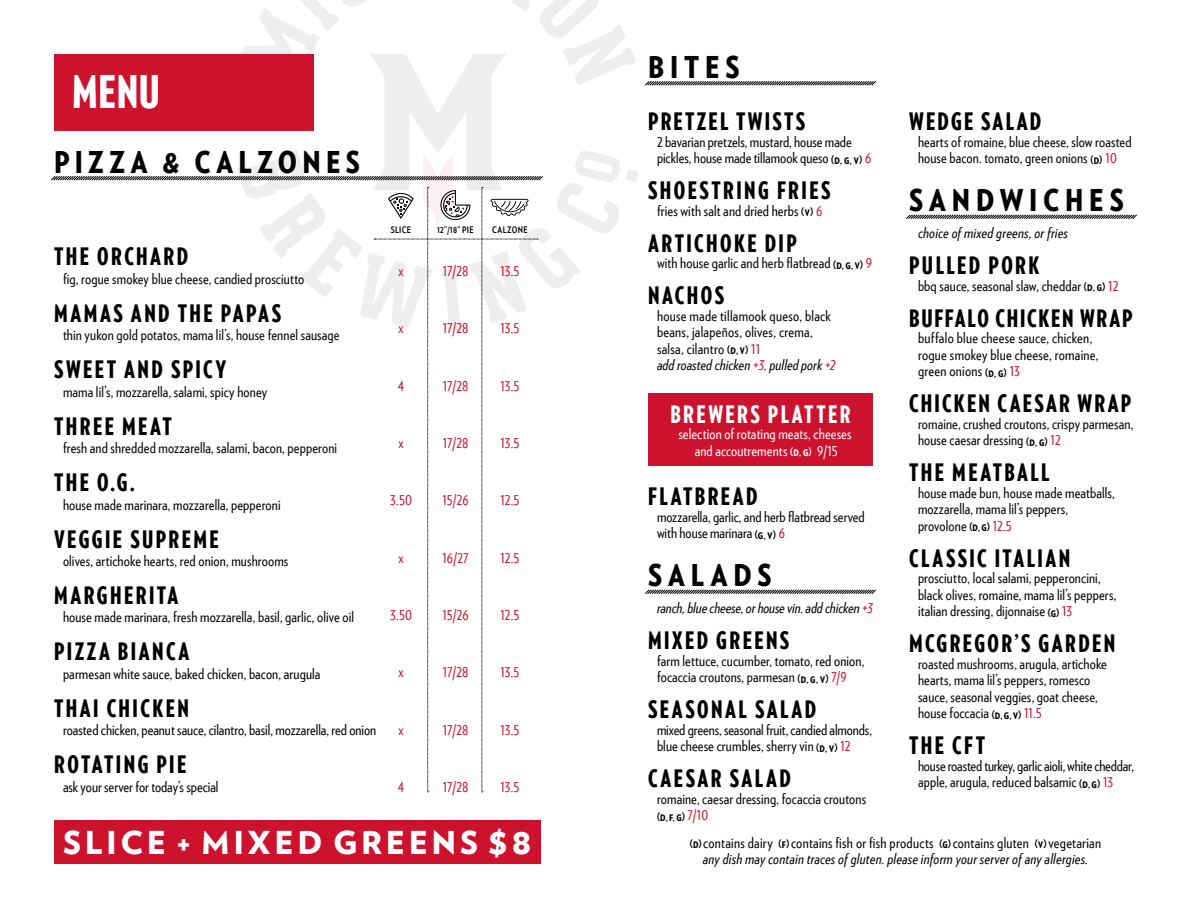
<style>
.page{position:relative;width:1188px;height:918px;background:#fff}
.page>*{position:absolute;margin:0;border:0;box-sizing:border-box;transform-origin:0 0}
.t1{font:900 45px "Verlag Compressed";color:#fff}
.t2{font:900 31.5px "Verlag";letter-spacing:.115em;color:#fff}
.t3{font:900 30px "Verlag Condensed";letter-spacing:.195em;color:#000}
.t4{font:900 30px "Verlag Condensed";letter-spacing:.175em;color:#000}
.t5{font:900 24px "Verlag Compressed";letter-spacing:.1em;color:#000}
.t6{font:900 24px "Verlag Compressed";letter-spacing:.075em;color:#000}
.t7{font:900 24px "Verlag Compressed";letter-spacing:.1em;color:#fff}
.t8{font:15px/16.5px "Verlag Condensed";letter-spacing:.01em;color:#000}
.t9{font:italic 15px/16.5px "Verlag Condensed";letter-spacing:.01em;color:#000;text-align:center}
.t10{font:15px "Verlag Condensed";letter-spacing:-.005em;color:#cd122d}
.t11{font:15px/16.5px "Verlag Condensed";letter-spacing:-.01em;color:#000}
.t12{font:15px/16.5px "Verlag Condensed";letter-spacing:.01em;color:#fff;text-align:center}
.t13{font:700 9px "Verlag Condensed";letter-spacing:.04em;color:#000}
.t14{font:900 9px "Verlag Condensed";color:#000}
.s1{font-size:37.5px}
.s2{font-weight:900;font-size:9px}
.s3{color:#cd122d}
.s4{font-style:italic}
.s5{font-style:italic;color:#cd122d}
.s6{font-weight:400;font-size:15px;color:#cd122d}
.s7{font-weight:900;font-style:normal;font-size:9px}
.s8{font-style:normal}
</style>
<div class="page">
<div style="left:54px;top:821px;width:487px;height:43px;background:#cd122d"></div>
<svg style="left:51px;top:0;width:587px;height:793px"></svg>
<svg style="left:645px;top:81px;width:231px;height:5px"></svg>
<svg style="left:645px;top:589px;width:231px;height:5px"></svg>
<svg style="left:906px;top:214px;width:231px;height:5px"></svg>
<div style="left:648px;top:393px;width:225px;height:73px;background:#cd122d"></div>
<h1 class="t1" style="left:72px;top:58px;width:89px">MENU</h1>
<h3 class="t4" style="left:54px;top:139px;width:307px">PIZZA &amp; CALZONES</h3>
<h3 class="t5" style="left:54px;top:239px;width:136px">THE ORCHARD</h3>
<p class="t8" style="left:63px;top:270px;width:243px">fig, rogue smokey blue cheese, candied prosciutto</p>
<h3 class="t5" style="left:54px;top:295px;width:229px">MAMAS AND THE PAPAS</h3>
<p class="t8" style="left:63px;top:326px;width:278px">thin yukon gold potatos, mama lil’s, house fennel sausage</p>
<h3 class="t5" style="left:54px;top:352px;width:173px">SWEET AND SPICY</h3>
<p class="t8" style="left:63px;top:382px;width:206px">mama lil’s, mozzarella, salami, spicy honey</p>
<h3 class="t5" style="left:54px;top:408px;width:119px">THREE MEAT</h3>
<p class="t8" style="left:63px;top:439px;width:276px">fresh and shredded mozzarella, salami, bacon, pepperoni</p>
<h3 class="t5" style="left:54px;top:465px;width:82px">THE O.G.</h3>
<p class="t8" style="left:63px;top:495px;width:219px">house made marinara, mozzarella, pepperoni</p>
<h3 class="t5" style="left:54px;top:521px;width:166px">VEGGIE SUPREME</h3>
<p class="t8" style="left:63px;top:552px;width:227px">olives, artichoke hearts, red onion, mushrooms</p>
<h3 class="t5" style="left:54px;top:577px;width:126px">MARGHERITA</h3>
<p class="t8" style="left:63px;top:608px;width:293px">house made marinara, fresh mozzarella, basil, garlic, olive oil</p>
<h3 class="t5" style="left:54px;top:634px;width:137px">PIZZA BIANCA</h3>
<p class="t8" style="left:63px;top:665px;width:259px">parmesan white sauce, baked chicken, bacon, arugula</p>
<h3 class="t5" style="left:54px;top:690px;width:136px">THAI CHICKEN</h3>
<p class="t8" style="left:63px;top:721px;width:315px">roasted chicken, peanut sauce, cilantro, basil, mozzarella, red onion</p>
<h3 class="t5" style="left:54px;top:747px;width:134px">ROTATING PIE</h3>
<p class="t8" style="left:63px;top:778px;width:157px">ask your server for today’s special</p>
<p class="t13" style="left:391px;top:223px;width:22px">SLICE</p>
<p class="t13" style="left:437px;top:223px;width:38px">12”/18” PIE</p>
<p class="t13" style="left:492px;top:223px;width:37px">CALZONE</p>
<p class="t10" style="left:399px;top:260px;width:7px">x</p>
<p class="t10" style="left:443px;top:260px;width:27px">17/28</p>
<p class="t10" style="left:500px;top:260px;width:21px">13.5</p>
<p class="t10" style="left:399px;top:317px;width:7px">x</p>
<p class="t10" style="left:443px;top:317px;width:27px">17/28</p>
<p class="t10" style="left:500px;top:317px;width:21px">13.5</p>
<p class="t10" style="left:398px;top:375px;width:8px">4</p>
<p class="t10" style="left:443px;top:375px;width:27px">17/28</p>
<p class="t10" style="left:500px;top:375px;width:21px">13.5</p>
<p class="t10" style="left:399px;top:432px;width:7px">x</p>
<p class="t10" style="left:443px;top:432px;width:27px">17/28</p>
<p class="t10" style="left:500px;top:432px;width:21px">13.5</p>
<p class="t10" style="left:390px;top:489px;width:23px">3.50</p>
<p class="t10" style="left:442px;top:489px;width:28px">15/26</p>
<p class="t10" style="left:500px;top:489px;width:21px">12.5</p>
<p class="t10" style="left:399px;top:547px;width:7px">x</p>
<p class="t10" style="left:442px;top:547px;width:28px">16/27</p>
<p class="t10" style="left:500px;top:547px;width:21px">12.5</p>
<p class="t10" style="left:390px;top:604px;width:23px">3.50</p>
<p class="t10" style="left:442px;top:604px;width:28px">15/26</p>
<p class="t10" style="left:500px;top:604px;width:21px">12.5</p>
<p class="t10" style="left:399px;top:661px;width:7px">x</p>
<p class="t10" style="left:443px;top:661px;width:27px">17/28</p>
<p class="t10" style="left:500px;top:662px;width:21px">13.5</p>
<p class="t10" style="left:399px;top:719px;width:7px">x</p>
<p class="t10" style="left:443px;top:719px;width:27px">17/28</p>
<p class="t10" style="left:500px;top:719px;width:21px">13.5</p>
<p class="t10" style="left:398px;top:776px;width:8px">4</p>
<p class="t10" style="left:443px;top:776px;width:27px">17/28</p>
<p class="t10" style="left:500px;top:776px;width:21px">13.5</p>
<h2 class="t2" style="left:63px;top:817px;width:470px">SLICE + MIXED GREENS <span class="s1">$8</span></h2>
<h3 class="t3" style="left:648px;top:44px;width:93px">BITES</h3>
<h3 class="t5" style="left:648px;top:104px;width:158px">PRETZEL TWISTS</h3>
<p class="t8" style="left:657px;top:133px;width:216px">2 bavarian pretzels, mustard, house made pickles, house made tillamook queso <span class="s2">(D, G, V)</span> <span class="s3">6</span></p>
<h3 class="t5" style="left:648px;top:173px;width:184px">SHOESTRING FRIES</h3>
<p class="t8" style="left:657px;top:202px;width:167px">fries with salt and dried herbs <span class="s2">(V)</span> <span class="s3">6</span></p>
<h3 class="t5" style="left:648px;top:225px;width:150px">ARTICHOKE DIP</h3>
<p class="t8" style="left:657px;top:254px;width:216px">with house garlic and herb flatbread <span class="s2">(D, G, V)</span> <span class="s3">9</span></p>
<h3 class="t5" style="left:648px;top:278px;width:77px">NACHOS</h3>
<p class="t8" style="left:657px;top:307px;width:180px">house made tillamook queso, black beans, jalapeños, olives, crema, salsa, cilantro <span class="s2">(D, V)</span> <span class="s3">11<br></span><span class="s4">add roasted chicken</span> <span class="s5">+3,</span> <span class="s4">pulled pork</span> <span class="s5">+2</span></p>
<h3 class="t7" style="left:670px;top:396px;width:182px">BREWERS PLATTER</h3>
<p class="t12" style="left:678px;top:425px;width:175px">selection of rotating meats, cheeses and accoutrements <span class="s2">(D, G)</span> 9/15</p>
<h3 class="t5" style="left:648px;top:479px;width:111px">FLATBREAD</h3>
<p class="t8" style="left:657px;top:508px;width:209px">mozzarella, garlic, and herb flatbread served with house marinara <span class="s2">(G, V)</span> <span class="s3">6</span></p>
<h3 class="t3" style="left:648px;top:552px;width:125px">SALADS</h3>
<p class="t9" style="left:657px;top:599px;width:217px">ranch, blue cheese, or house vin. add chicken <span class="s3">+3</span></p>
<h3 class="t5" style="left:648px;top:623px;width:143px">MIXED GREENS</h3>
<p class="t8" style="left:657px;top:652px;width:209px">farm lettuce, cucumber, tomato, red onion, focaccia croutons, parmesan <span class="s2">(D, G, V)</span> <span class="s3">7/9</span></p>
<h3 class="t5" style="left:648px;top:692px;width:170px">SEASONAL SALAD</h3>
<p class="t8" style="left:657px;top:721px;width:217px">mixed greens, seasonal fruit, candied almonds, blue cheese crumbles, sherry vin <span class="s2">(D, V)</span> <span class="s3">12</span></p>
<h3 class="t5" style="left:648px;top:761px;width:144px">CAESAR SALAD</h3>
<p class="t8" style="left:657px;top:790px;width:211px">romaine, caesar dressing, focaccia croutons</p>
<p class="t14" style="left:657px;top:810px;width:53px">(D, F, G) <span class="s6">7/10</span></p>
<h3 class="t5" style="left:909px;top:104px;width:134px">WEDGE SALAD</h3>
<p class="t8" style="left:918px;top:133px;width:215px">hearts of romaine, blue cheese, slow roasted house bacon. tomato, green onions <span class="s2">(D)</span> <span class="s3">10</span></p>
<h3 class="t3" style="left:909px;top:177px;width:216px">SANDWICHES</h3>
<p class="t9" style="left:918px;top:224px;width:152px">choice of mixed greens, or fries</p>
<h3 class="t5" style="left:909px;top:248px;width:132px">PULLED PORK</h3>
<p class="t8" style="left:918px;top:277px;width:202px">bbq sauce, seasonal slaw, cheddar <span class="s2">(D, G)</span> <span class="s3">12</span></p>
<h3 class="t6" style="left:909px;top:300px;width:225px">BUFFALO CHICKEN WRAP</h3>
<p class="t8" style="left:918px;top:329px;width:182px">buffalo blue cheese sauce, chicken, rogue smokey blue cheese, romaine, green onions <span class="s2">(D, G)</span> <span class="s3">13</span></p>
<h3 class="t5" style="left:909px;top:386px;width:224px">CHICKEN CAESAR WRAP</h3>
<p class="t8" style="left:918px;top:415px;width:217px">romaine, crushed croutons, crispy parmesan, house caesar dressing <span class="s2">(D, G)</span> <span class="s3">12</span></p>
<h3 class="t5" style="left:909px;top:455px;width:142px">THE MEATBALL</h3>
<p class="t8" style="left:918px;top:484px;width:198px">house made bun, house made meatballs, mozzarella, mama lil’s peppers, provolone <span class="s2">(D, G)</span> <span class="s3">12.5</span></p>
<h3 class="t5" style="left:909px;top:540px;width:163px">CLASSIC ITALIAN</h3>
<p class="t8" style="left:918px;top:569px;width:200px">prosciutto, local salami, pepperoncini, black olives, romaine, mama lil’s peppers, italian dressing, dijonnaise <span class="s2">(G)</span> <span class="s3">13</span></p>
<h3 class="t5" style="left:909px;top:626px;width:208px">MCGREGOR’S GARDEN</h3>
<p class="t8" style="left:918px;top:655px;width:190px">roasted mushrooms, arugula, artichoke hearts, mama lil’s peppers, romesco sauce, seasonal veggies, goat cheese, house foccacia <span class="s2">(D, G, V)</span> <span class="s3">11.5</span></p>
<h3 class="t5" style="left:909px;top:728px;width:78px">THE CFT</h3>
<p class="t11" style="left:918px;top:757px;width:217px">house roasted turkey, garlic aioli, white cheddar, apple, arugula, reduced balsamic <span class="s2">(D, G)</span> <span class="s3">13</span></p>
<p class="t9" style="left:690px;top:833px;width:413px"><span class="s7">(D)</span> <span class="s8">contains dairy</span> <span class="s7">(F)</span> <span class="s8">contains fish or fish products</span> <span class="s7">(G)</span> <span class="s8">contains gluten</span> <span class="s7">(V)</span> <span class="s8">vegetarian </span>any dish may contain traces of gluten. please inform your server of any allergies.</p>
</div>
